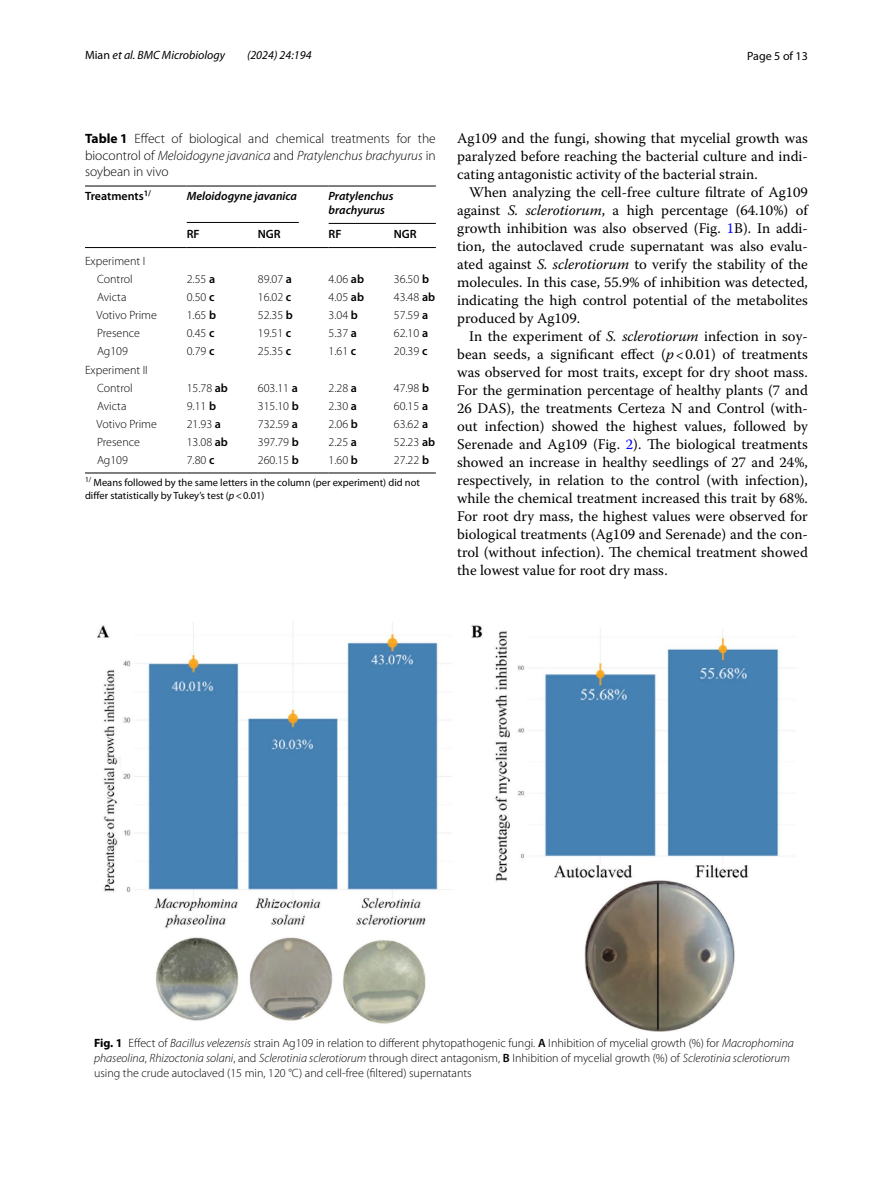
<style>
.page{position:relative;width:893px;height:1187px;background:#fff}
.page>*{position:absolute;margin:0;border:0;box-sizing:border-box;transform-origin:0 0}
.t1{font:14.7px/18px "Warnock Pro";color:#000;text-align:justify}
.t2{font:300 13.5px/16.5px "Myriad Pro";color:#000;text-align:justify}
.t3{font:300 12px/18.1px "Myriad Pro";color:#000;text-align:center}
.t4{font:italic 600 12px/13.5px "Myriad Pro";color:#000}
.t5{font:italic 12px "Myriad Pro";color:#000}
.t6{font:600 12px "Myriad Pro";color:#000}
.t7{font:12px "Myriad Pro";color:#000}
.t8{font:10.5px/12.8px "Myriad Pro";color:#000}
.s1{font-style:normal}
.s2{font-weight:700}
.s3{font-style:italic}
.s4{font-weight:600}
.s5{color:#00f}
</style>
<div class="page">
<hr style="left:85px;top:186px;width:102px;height:1px;background:#000">
<hr style="left:85px;top:247px;width:102px;height:1px;background:#000">
<hr style="left:187px;top:186px;width:71px;height:1px;background:#000">
<hr style="left:258px;top:186px;width:71px;height:1px;background:#000">
<hr style="left:329px;top:186px;width:65px;height:1px;background:#000">
<hr style="left:394px;top:186px;width:42px;height:1px;background:#000">
<hr style="left:187px;top:247px;width:71px;height:1px;background:#000">
<hr style="left:258px;top:247px;width:71px;height:1px;background:#000">
<hr style="left:329px;top:247px;width:65px;height:1px;background:#000">
<hr style="left:394px;top:247px;width:42px;height:1px;background:#000">
<hr style="left:85px;top:472px;width:102px;height:1px;background:#000">
<hr style="left:187px;top:472px;width:71px;height:1px;background:#000">
<hr style="left:258px;top:472px;width:71px;height:1px;background:#000">
<hr style="left:329px;top:472px;width:65px;height:1px;background:#000">
<hr style="left:394px;top:472px;width:42px;height:1px;background:#000">
<hr style="left:187px;top:222px;width:112px;height:1px;background:#000">
<hr style="left:329px;top:223px;width:107px;height:1px;background:#000">
<img style="left:97px;top:622px;width:683px;height:410px">
<p class="t5" style="left:85px;top:48px;width:142px"><span class="s1">Mian</span> et al. BMC Microbiology</p>
<p class="t5" style="left:247px;top:48px;width:66px">(2024) 24:194</p>
<p class="t7" style="left:747px;top:48px;width:62px">Page 5 of 13</p>
<p class="t2" style="left:85px;top:130px;width:352px"><span class="s2">Table 1</span> Effect of biological and chemical treatments for the biocontrol of <span class="s3">Meloidogyne javanica</span> and <span class="s3">Pratylenchus brachyurus</span> in soybean in vivo</p>
<p class="t6" style="left:85px;top:189px;width:68px">Treatments<sup>1/</sup></p>
<p class="t4" style="left:187px;top:189px;width:112px">Meloidogyne javanica</p>
<p class="t4" style="left:329px;top:189px;width:66px">Pratylenchus brachyurus</p>
<p class="t6" style="left:187px;top:226px;width:14px">RF</p>
<p class="t6" style="left:258px;top:226px;width:24px">NGR</p>
<p class="t6" style="left:329px;top:226px;width:14px">RF</p>
<p class="t6" style="left:394px;top:226px;width:24px">NGR</p>
<p class="t3" style="left:85px;top:252px;width:62px">Experiment I<br>Control</p>
<p class="t3" style="left:187px;top:270px;width:30px">2.55 <span class="s4">a</span></p>
<p class="t3" style="left:258px;top:270px;width:36px">89.07 <span class="s4">a</span></p>
<p class="t3" style="left:329px;top:270px;width:37px">4.06 <span class="s4">ab</span></p>
<p class="t3" style="left:394px;top:270px;width:37px">36.50 <span class="s4">b</span></p>
<p class="t3" style="left:97px;top:288px;width:31px">Avicta</p>
<p class="t3" style="left:187px;top:288px;width:29px">0.50 <span class="s4">c</span></p>
<p class="t3" style="left:258px;top:288px;width:35px">16.02 <span class="s4">c</span></p>
<p class="t3" style="left:329px;top:288px;width:37px">4.05 <span class="s4">ab</span></p>
<p class="t3" style="left:394px;top:288px;width:43px">43.48 <span class="s4">ab</span></p>
<p class="t3" style="left:97px;top:306px;width:62px">Votivo Prime</p>
<p class="t3" style="left:187px;top:306px;width:31px">1.65 <span class="s4">b</span></p>
<p class="t3" style="left:258px;top:306px;width:37px">52.35 <span class="s4">b</span></p>
<p class="t3" style="left:329px;top:306px;width:31px">3.04 <span class="s4">b</span></p>
<p class="t3" style="left:394px;top:306px;width:36px">57.59 <span class="s4">a</span></p>
<p class="t3" style="left:97px;top:324px;width:44px">Presence</p>
<p class="t3" style="left:187px;top:324px;width:29px">0.45 <span class="s4">c</span></p>
<p class="t3" style="left:258px;top:324px;width:35px">19.51 <span class="s4">c</span></p>
<p class="t3" style="left:329px;top:324px;width:30px">5.37 <span class="s4">a</span></p>
<p class="t3" style="left:394px;top:324px;width:36px">62.10 <span class="s4">a</span></p>
<p class="t3" style="left:97px;top:342px;width:32px">Ag109</p>
<p class="t3" style="left:187px;top:342px;width:29px">0.79 <span class="s4">c</span></p>
<p class="t3" style="left:258px;top:342px;width:35px">25.35 <span class="s4">c</span></p>
<p class="t3" style="left:329px;top:342px;width:29px">1.61 <span class="s4">c</span></p>
<p class="t3" style="left:394px;top:342px;width:35px">20.39 <span class="s4">c</span></p>
<p class="t3" style="left:85px;top:360px;width:64px">Experiment II<br>Control</p>
<p class="t3" style="left:187px;top:379px;width:43px">15.78 <span class="s4">ab</span></p>
<p class="t3" style="left:258px;top:379px;width:42px">603.11 <span class="s4">a</span></p>
<p class="t3" style="left:329px;top:379px;width:30px">2.28 <span class="s4">a</span></p>
<p class="t3" style="left:394px;top:379px;width:37px">47.98 <span class="s4">b</span></p>
<p class="t3" style="left:97px;top:397px;width:31px">Avicta</p>
<p class="t3" style="left:187px;top:397px;width:31px">9.11 <span class="s4">b</span></p>
<p class="t3" style="left:258px;top:397px;width:43px">315.10 <span class="s4">b</span></p>
<p class="t3" style="left:329px;top:397px;width:30px">2.30 <span class="s4">a</span></p>
<p class="t3" style="left:394px;top:397px;width:36px">60.15 <span class="s4">a</span></p>
<p class="t3" style="left:97px;top:415px;width:62px">Votivo Prime</p>
<p class="t3" style="left:187px;top:415px;width:36px">21.93 <span class="s4">a</span></p>
<p class="t3" style="left:258px;top:415px;width:42px">732.59 <span class="s4">a</span></p>
<p class="t3" style="left:329px;top:415px;width:31px">2.06 <span class="s4">b</span></p>
<p class="t3" style="left:394px;top:415px;width:36px">63.62 <span class="s4">a</span></p>
<p class="t3" style="left:97px;top:433px;width:44px">Presence</p>
<p class="t3" style="left:187px;top:433px;width:43px">13.08 <span class="s4">ab</span></p>
<p class="t3" style="left:258px;top:433px;width:43px">397.79 <span class="s4">b</span></p>
<p class="t3" style="left:329px;top:433px;width:30px">2.25 <span class="s4">a</span></p>
<p class="t3" style="left:394px;top:433px;width:43px">52.23 <span class="s4">ab</span></p>
<p class="t3" style="left:97px;top:451px;width:32px">Ag109</p>
<p class="t3" style="left:187px;top:451px;width:29px">7.80 <span class="s4">c</span></p>
<p class="t3" style="left:258px;top:451px;width:43px">260.15 <span class="s4">b</span></p>
<p class="t3" style="left:329px;top:451px;width:31px">1.60 <span class="s4">b</span></p>
<p class="t3" style="left:394px;top:451px;width:37px">27.22 <span class="s4">b</span></p>
<p class="t8" style="left:85px;top:476px;width:336px"><sup>1/</sup> Means followed by the same letters in the column (per experiment) did not differ statistically by Tukey’s test (<span class="s3">p</span>&lt;0.01)</p>
<p class="t1" style="left:457px;top:128px;width:352px">Ag109 and the fungi, showing that mycelial growth was paralyzed before reaching the bacterial culture and indi&shy;cating antagonistic activity of the bacterial strain.</p>
<p class="t1" style="left:457px;top:182px;width:352px;text-indent:12px">When analyzing the cell-free culture filtrate of Ag109 against <span class="s3">S. sclerotiorum</span>, a high percentage (64.10%) of growth inhibition was also observed (Fig. <span class="s5">1</span>B). In addi&shy;tion, the autoclaved crude supernatant was also evalu&shy;ated against <span class="s3">S. sclerotiorum</span> to verify the stability of the molecules. In this case, 55.9% of inhibition was detected, indicating the high control potential of the metabolites produced by Ag109.</p>
<p class="t1" style="left:457px;top:326px;width:352px;text-indent:12px">In the experiment of <span class="s3">S. sclerotiorum</span> infection in soy&shy;bean seeds, a significant effect (<span class="s3">p</span>&lt;0.01) of treatments was observed for most traits, except for dry shoot mass.<br>For the germination percentage of healthy plants (7 and 26 DAS), the treatments Certeza N and Control (with&shy;out infection) showed the highest values, followed by Serenade and Ag109 (Fig. <span class="s5">2</span>). The biological treatments showed an increase in healthy seedlings of 27 and 24%, respectively, in relation to the control (with infection), while the chemical treatment increased this trait by 68%.<br>For root dry mass, the highest values were observed for biological treatments (Ag109 and Serenade) and the con&shy;trol (without infection). The chemical treatment showed the lowest value for root dry mass.</p>
<p class="t3" style="left:94px;top:1035px;width:701px;line-height:15px;text-align:left"><span class="s2">Fig. 1</span> Effect of <span class="s3">Bacillus velezensis</span> strain Ag109 in relation to different phytopathogenic fungi. <span class="s4">A</span> Inhibition of mycelial growth (%) for <span class="s3">Macrophomina phaseolina</span>, <span class="s3">Rhizoctonia solani</span>, and <span class="s3">Sclerotinia sclerotiorum</span> through direct antagonism, <span class="s4">B</span> Inhibition of mycelial growth (%) of <span class="s3">Sclerotinia sclerotiorum </span>using the crude autoclaved (15 min, 120 °C) and cell-free (filtered) supernatants</p>
</div>
